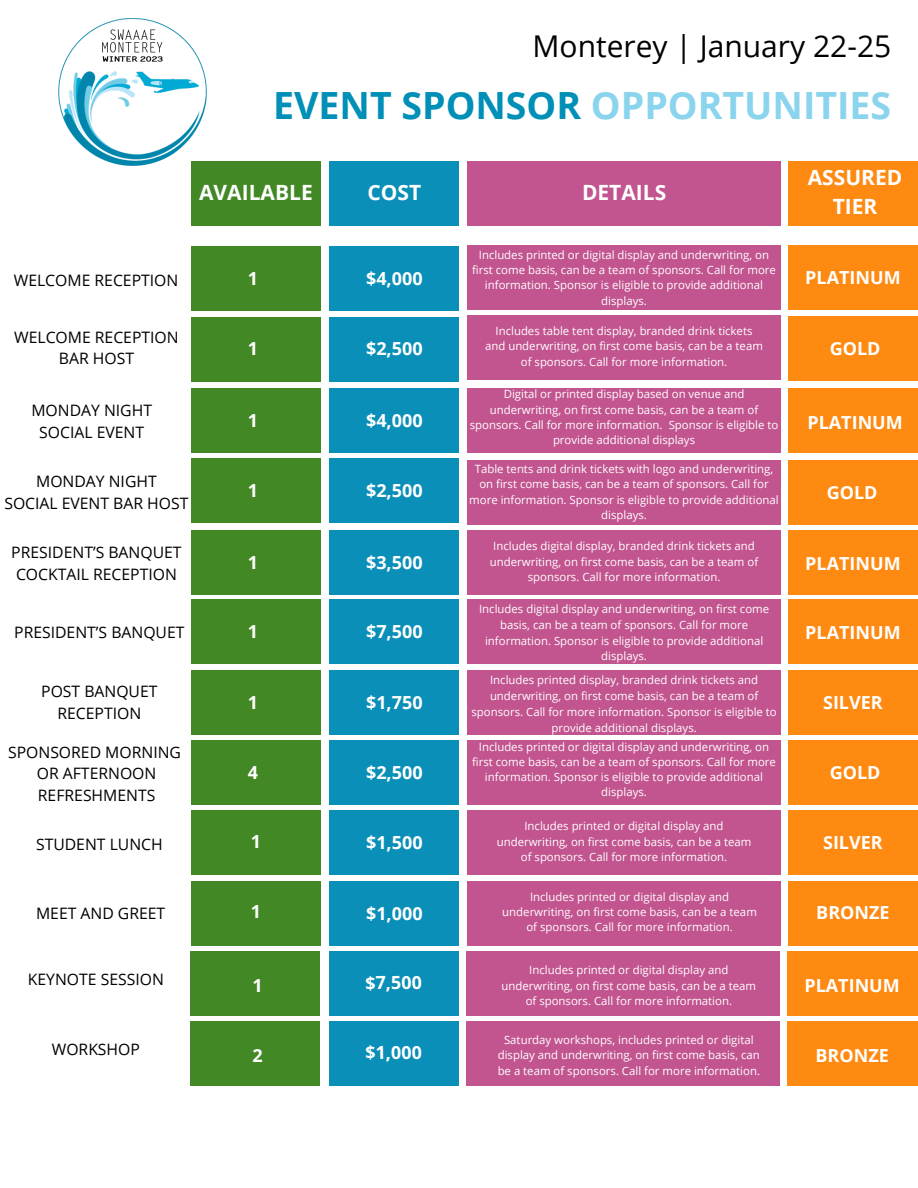
<style>
.page{position:relative;width:918px;height:1188px;background:#fff}
.page>*{position:absolute;margin:0;border:0;box-sizing:border-box;transform-origin:0 0}
.t1{font:700 37.5px "Open Sans";color:#8ad4ed}
.t2{font:30px "Open Sans";color:#000}
.t3{font:700 21px/29.2px "Open Sans";color:#fff;text-align:center}
.t4{font:700 18px "Open Sans";color:#fff}
.t5{font:15.75px/21.3px "Open Sans";color:#000;text-align:center}
.t6{font:11.4px/15.1px "Open Sans";color:#fff;text-align:center}
.s1{color:#008fb7}
</style>
<div class="page">
<div style="left:467px;top:162px;width:314px;height:64px;background:#c2548f"></div>
<div style="left:191px;top:162px;width:130px;height:64px;background:#428925"></div>
<div style="left:330px;top:162px;width:129px;height:64px;background:#0a8fb8"></div>
<div style="left:191px;top:246px;width:130px;height:65px;background:#428925"></div>
<div style="left:330px;top:246px;width:129px;height:65px;background:#0a8fb8"></div>
<div style="left:467px;top:245px;width:314px;height:64px;background:#c2548f"></div>
<div style="left:788px;top:245px;width:130px;height:64px;background:#fe8a11"></div>
<div style="left:191px;top:317px;width:130px;height:65px;background:#428925"></div>
<div style="left:330px;top:317px;width:129px;height:65px;background:#0a8fb8"></div>
<div style="left:191px;top:388px;width:130px;height:64px;background:#428925"></div>
<div style="left:330px;top:388px;width:129px;height:64px;background:#0a8fb8"></div>
<div style="left:191px;top:530px;width:130px;height:64px;background:#428925"></div>
<div style="left:330px;top:530px;width:129px;height:64px;background:#0a8fb8"></div>
<div style="left:467px;top:316px;width:314px;height:64px;background:#c2548f"></div>
<div style="left:467px;top:388px;width:314px;height:64px;background:#c2548f"></div>
<div style="left:467px;top:460px;width:314px;height:64px;background:#c2548f"></div>
<div style="left:788px;top:316px;width:130px;height:64px;background:#fe8a11"></div>
<div style="left:788px;top:389px;width:130px;height:64px;background:#fe8a11"></div>
<div style="left:788px;top:460px;width:130px;height:64px;background:#fe8a11"></div>
<div style="left:191px;top:459px;width:130px;height:64px;background:#428925"></div>
<div style="left:330px;top:459px;width:129px;height:64px;background:#0a8fb8"></div>
<div style="left:191px;top:599px;width:130px;height:65px;background:#428925"></div>
<div style="left:330px;top:599px;width:129px;height:65px;background:#0a8fb8"></div>
<div style="left:191px;top:670px;width:130px;height:64px;background:#428925"></div>
<div style="left:330px;top:670px;width:129px;height:64px;background:#0a8fb8"></div>
<div style="left:467px;top:530px;width:314px;height:64px;background:#c2548f"></div>
<div style="left:467px;top:599px;width:314px;height:65px;background:#c2548f"></div>
<div style="left:467px;top:670px;width:314px;height:64px;background:#c2548f"></div>
<div style="left:788px;top:530px;width:130px;height:64px;background:#fe8a11"></div>
<div style="left:788px;top:599px;width:130px;height:65px;background:#fe8a11"></div>
<div style="left:788px;top:670px;width:130px;height:64px;background:#fe8a11"></div>
<div style="left:191px;top:740px;width:130px;height:64px;background:#428925"></div>
<div style="left:330px;top:740px;width:129px;height:64px;background:#0a8fb8"></div>
<div style="left:191px;top:811px;width:130px;height:64px;background:#428925"></div>
<div style="left:330px;top:811px;width:129px;height:64px;background:#0a8fb8"></div>
<div style="left:467px;top:740px;width:314px;height:64px;background:#c2548f"></div>
<div style="left:467px;top:811px;width:314px;height:64px;background:#c2548f"></div>
<div style="left:788px;top:740px;width:130px;height:64px;background:#fe8a11"></div>
<div style="left:788px;top:811px;width:130px;height:64px;background:#fe8a11"></div>
<div style="left:788px;top:162px;width:130px;height:64px;background:#fe8a11"></div>
<div style="left:191px;top:881px;width:130px;height:64px;background:#428925"></div>
<div style="left:330px;top:881px;width:129px;height:64px;background:#0a8fb8"></div>
<div style="left:467px;top:881px;width:314px;height:64px;background:#c2548f"></div>
<div style="left:788px;top:881px;width:130px;height:64px;background:#fe8a11"></div>
<div style="left:190px;top:1022px;width:130px;height:64px;background:#428925"></div>
<div style="left:329px;top:1022px;width:129px;height:64px;background:#0a8fb8"></div>
<div style="left:466px;top:1022px;width:314px;height:64px;background:#c2548f"></div>
<div style="left:787px;top:1022px;width:131px;height:64px;background:#fe8a11"></div>
<img style="left:59px;top:18px;width:147px;height:147px">
<div style="left:190px;top:952px;width:130px;height:64px;background:#428925"></div>
<div style="left:329px;top:952px;width:129px;height:64px;background:#0a8fb8"></div>
<div style="left:466px;top:952px;width:314px;height:64px;background:#c2548f"></div>
<div style="left:787px;top:952px;width:131px;height:64px;background:#fe8a11"></div>
<h2 class="t2" style="left:533px;top:25px;width:360px">Monterey | January 22-25</h2>
<h1 class="t1" style="left:273px;top:78px;width:619px"><span class="s1">EVENT SPONSOR</span> OPPORTUNITIES</h1>
<h3 class="t5" style="left:14px;top:270px;width:166px">WELCOME RECEPTION</h3>
<h3 class="t5" style="left:14px;top:326px;width:166px">WELCOME RECEPTION<br>BAR HOST</h3>
<h3 class="t5" style="left:31px;top:399px;width:122px">MONDAY NIGHT<br>SOCIAL EVENT</h3>
<h3 class="t3" style="left:199px;top:177px;width:115px">AVAILABLE</h3>
<h3 class="t3" style="left:367px;top:177px;width:55px">COST</h3>
<h3 class="t3" style="left:582px;top:177px;width:86px">DETAILS</h3>
<h3 class="t4" style="left:248px;top:266px;width:12px">1</h3>
<h3 class="t4" style="left:366px;top:266px;width:58px">$4,000</h3>
<p class="t6" style="left:472px;top:247px;width:305px">Includes printed or digital display and underwriting, on first come basis, can be a team of sponsors. Call for more information. Sponsor is eligible to provide additional displays.</p>
<h3 class="t4" style="left:248px;top:336px;width:12px">1</h3>
<h3 class="t4" style="left:366px;top:336px;width:58px">$2,500</h3>
<p class="t6" style="left:485px;top:323px;width:279px">Includes table tent display, branded drink tickets and underwriting, on first come basis, can be a team of sponsors. Call for more information.</p>
<h3 class="t4" style="left:248px;top:407px;width:12px">1</h3>
<h3 class="t4" style="left:366px;top:408px;width:58px">$4,000</h3>
<p class="t6" style="left:470px;top:386px;width:310px">Digital or printed display based on venue and underwriting, on first come basis, can be a team of sponsors. Call for more information. Sponsor is eligible to provide additional displays</p>
<h3 class="t5" style="left:4px;top:471px;width:186px">MONDAY NIGHT<br>SOCIAL EVENT BAR HOST</h3>
<h3 class="t4" style="left:248px;top:478px;width:12px">1</h3>
<h3 class="t4" style="left:366px;top:478px;width:58px">$2,500</h3>
<h3 class="t5" style="left:11px;top:541px;width:172px">PRESIDENT’S BANQUET<br>COCKTAIL RECEPTION</h3>
<h3 class="t5" style="left:14px;top:621px;width:172px">PRESIDENT’S BANQUET</h3>
<h3 class="t5" style="left:41px;top:680px;width:118px">POST BANQUET<br>RECEPTION</h3>
<h3 class="t5" style="left:8px;top:741px;width:174px">SPONSORED MORNING<br>OR AFTERNOON<br>REFRESHMENTS</h3>
<h3 class="t5" style="left:36px;top:833px;width:128px">STUDENT LUNCH</h3>
<h3 class="t5" style="left:36px;top:902px;width:131px">MEET AND GREET</h3>
<h3 class="t4" style="left:248px;top:549px;width:12px">1</h3>
<h3 class="t4" style="left:248px;top:619px;width:12px">1</h3>
<h3 class="t4" style="left:366px;top:549px;width:58px">$3,500</h3>
<h3 class="t4" style="left:366px;top:619px;width:58px">$7,500</h3>
<h3 class="t4" style="left:248px;top:690px;width:12px">1</h3>
<h3 class="t4" style="left:366px;top:690px;width:58px">$1,750</h3>
<h3 class="t4" style="left:248px;top:760px;width:12px">4</h3>
<h3 class="t4" style="left:366px;top:760px;width:58px">$2,500</h3>
<h3 class="t4" style="left:251px;top:829px;width:12px">1</h3>
<h3 class="t4" style="left:366px;top:830px;width:58px">$1,500</h3>
<h3 class="t4" style="left:251px;top:899px;width:12px">1</h3>
<h3 class="t4" style="left:366px;top:901px;width:58px">$1,000</h3>
<p class="t6" style="left:469px;top:461px;width:311px">Table tents and drink tickets with logo and underwriting, on first come basis, can be a team of sponsors. Call for more information. Sponsor is eligible to provide additional displays.</p>
<p class="t6" style="left:490px;top:538px;width:270px">Includes digital display, branded drink tickets and underwriting, on first come basis, can be a team of sponsors. Call for more information.</p>
<p class="t6" style="left:479px;top:601px;width:292px;line-height:15.8px">Includes digital display and underwriting, on first come basis, can be a team of sponsors. Call for more information. Sponsor is eligible to provide additional displays.</p>
<p class="t6" style="left:471px;top:672px;width:307px;line-height:15.8px">Includes printed display, branded drink tickets and underwriting, on first come basis, can be a team of sponsors. Call for more information. Sponsor is eligible to provide additional displays.</p>
<p class="t6" style="left:472px;top:739px;width:305px">Includes printed or digital display and underwriting, on first come basis, can be a team of sponsors. Call for more information. Sponsor is eligible to provide additional displays.</p>
<p class="t6" style="left:497px;top:818px;width:256px">Includes printed or digital display and underwriting, on first come basis, can be a team of sponsors. Call for more information.</p>
<p class="t6" style="left:502px;top:889px;width:256px">Includes printed or digital display and underwriting, on first come basis, can be a team of sponsors. Call for more information.</p>
<h3 class="t3" style="left:808px;top:162px;width:96px">ASSURED<br>TIER</h3>
<h3 class="t4" style="left:805px;top:265px;width:97px">PLATINUM</h3>
<h3 class="t4" style="left:830px;top:336px;width:52px">GOLD</h3>
<h3 class="t4" style="left:807px;top:410px;width:97px">PLATINUM</h3>
<h3 class="t4" style="left:827px;top:480px;width:52px">GOLD</h3>
<h3 class="t4" style="left:805px;top:551px;width:97px">PLATINUM</h3>
<h3 class="t4" style="left:805px;top:620px;width:97px">PLATINUM</h3>
<h3 class="t4" style="left:823px;top:690px;width:61px">SILVER</h3>
<h3 class="t4" style="left:830px;top:760px;width:52px">GOLD</h3>
<h3 class="t4" style="left:823px;top:830px;width:61px">SILVER</h3>
<h3 class="t4" style="left:816px;top:900px;width:75px">BRONZE</h3>
<p class="t6" style="left:502px;top:962px;width:256px">Includes printed or digital display and underwriting, on first come basis, can be a team of sponsors. Call for more information.</p>
<h3 class="t5" style="left:28px;top:968px;width:138px">KEYNOTE SESSION</h3>
<h3 class="t4" style="left:252px;top:973px;width:12px">1</h3>
<h3 class="t4" style="left:365px;top:970px;width:58px;rotate:-1deg">$7,500</h3>
<h3 class="t4" style="left:804px;top:973px;width:97px">PLATINUM</h3>
<h3 class="t5" style="left:52px;top:1038px;width:90px">WORKSHOP</h3>
<h3 class="t4" style="left:252px;top:1042px;width:12px">2</h3>
<h3 class="t4" style="left:365px;top:1040px;width:58px;rotate:-1deg">$1,000</h3>
<p class="t6" style="left:498px;top:1032px;width:264px">Saturday workshops, includes printed or digital display and underwriting, on first come basis, can be a team of sponsors. Call for more information.</p>
<h3 class="t4" style="left:815px;top:1042px;width:75px">BRONZE</h3>
</div>
